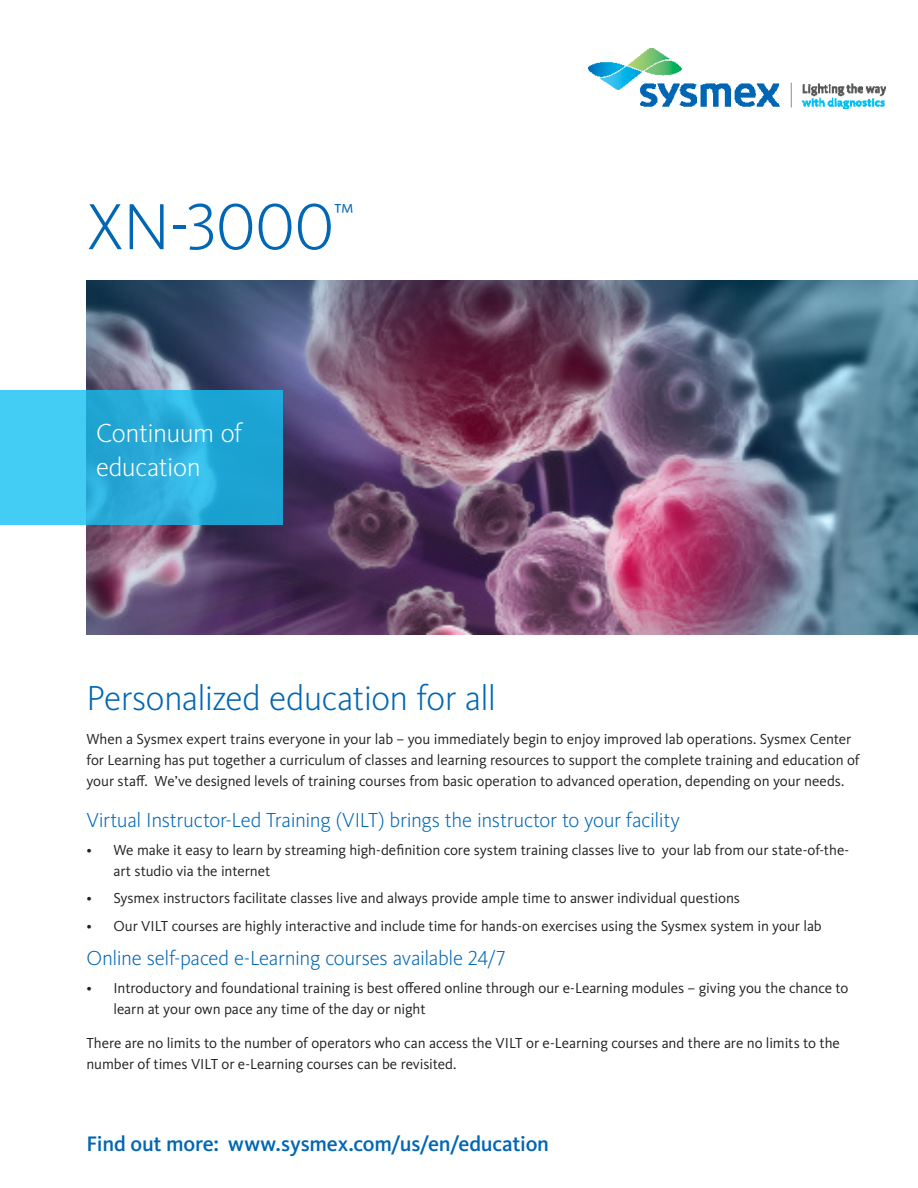
<style>
.page{position:relative;width:918px;height:1188px;background:#fff}
.page>*{position:absolute;margin:0;border:0;box-sizing:border-box;transform-origin:0 0}
.t1{font:300 67.5px "Kievit Pro";letter-spacing:-.01em;color:#0166b3}
.Headline{font:300 36px "Kievit Pro";letter-spacing:-.02em;color:#0166b3}
.t2{font:300 30px "Kievit Pro";color:#0166b3}
.t3{font:300 27px/34.5px "Kievit Pro";letter-spacing:-.02em;color:#fff}
.t4{font:500 21.75px "Kievit Pro";letter-spacing:-.01em;color:#0166b3}
.Sub-headline{font:300 21px "Kievit Pro";letter-spacing:-.02em;color:#0166b3}
.Body_Copy{font:15px/21px "Kievit Pro";letter-spacing:-.005em;color:#231f20}
</style>
<div class="page">
<img style="left:87px;top:281px;width:831px;height:353px">
<img style="left:589px;top:49px;width:297px;height:60px">
<svg style="left:0;top:390px;width:284px;height:135px;background:#2eb3e0"></svg>
<p class="t1" style="left:87px;top:186px;width:249px">XN-3000</p>
<p class="t2" style="left:333px;top:196px;width:22px">™</p>
<p class="t3" style="left:96px;top:416px;width:148px">Continuum of education</p>
<p class="Headline" style="left:86px;top:676px;width:411px">Personalized education for all</p>
<p class="Body_Copy" style="left:86px;top:729px;width:775px">When a Sysmex expert trains everyone in your lab – you immediately begin to enjoy improved lab operations. Sysmex Center for Learning has put together a curriculum of classes and learning resources to support the complete training and education of your staff. We’ve designed levels of training courses from basic operation to advanced operation, depending on your needs.</p>
<p class="Sub-headline" style="left:86px;top:807px;width:595px">Virtual Instructor-Led Training (VILT) brings the instructor to your facility</p>
<p class="Body_Copy" style="left:113px;top:839px;width:737px;text-indent:-27px">• We make it easy to learn by streaming high-definition core system training classes live to your lab from our state-of-the&shy;art studio via the internet</p>
<p class="Body_Copy" style="left:86px;top:888px;width:655px">• Sysmex instructors facilitate classes live and always provide ample time to answer individual questions</p>
<p class="Body_Copy" style="left:86px;top:916px;width:737px">• Our VILT courses are highly interactive and include time for hands-on exercises using the Sysmex system in your lab</p>
<p class="Sub-headline" style="left:86px;top:945px;width:421px">Online self-paced e-Learning courses available 24/7</p>
<p class="Body_Copy" style="left:113px;top:977px;width:736px;text-indent:-27px">• Introductory and foundational training is best offered online through our e-Learning modules – giving you the chance to learn at your own pace any time of the day or night</p>
<p class="Body_Copy" style="left:86px;top:1033px;width:755px">There are no limits to the number of operators who can access the VILT or e-Learning courses and there are no limits to the number of times VILT or e-Learning courses can be revisited.</p>
<p class="t4" style="left:86px;top:1130px;width:464px">Find out more: www.sysmex.com/us/en/education</p>
</div>
